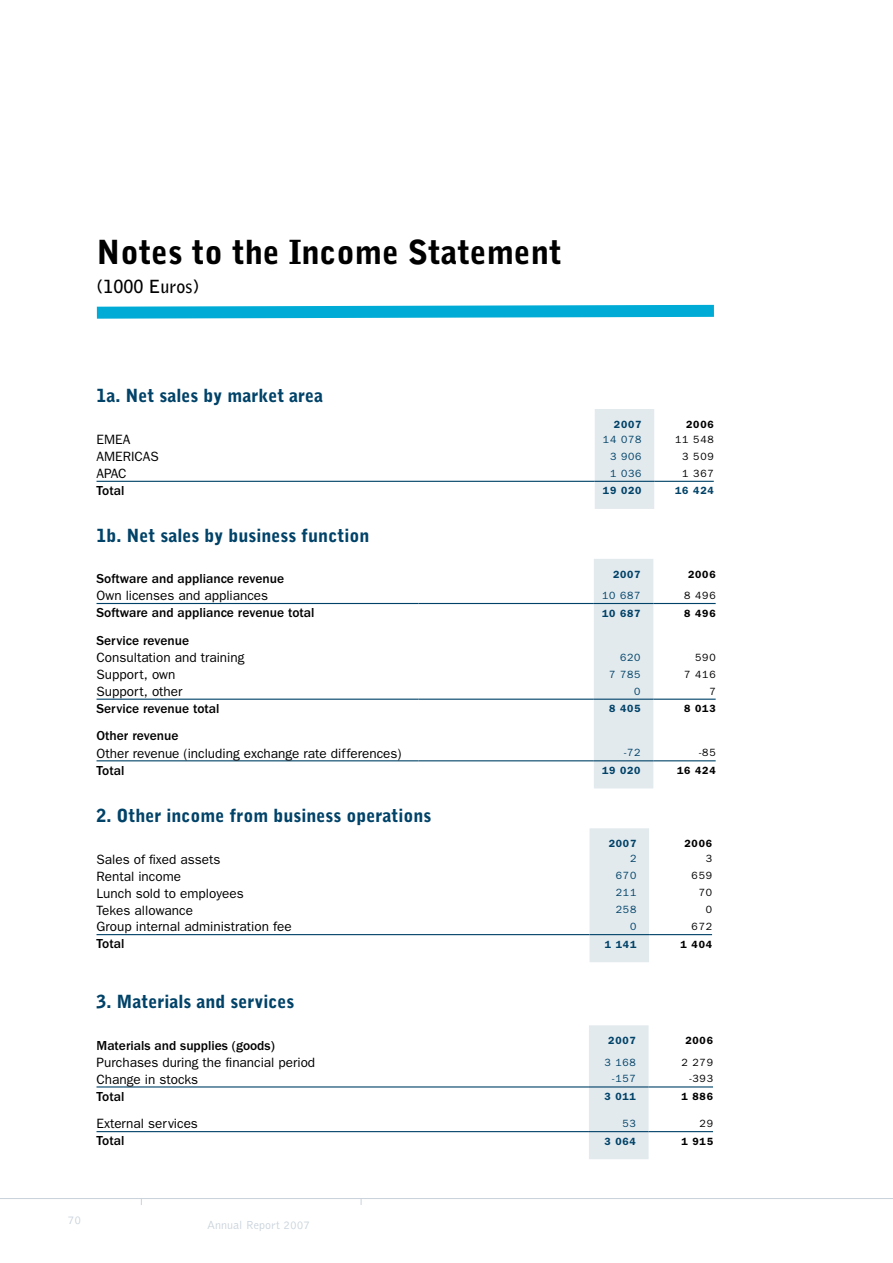
<style>
.page{position:relative;width:893px;height:1263px;background:#fff}
.page>*{position:absolute;margin:0;border:0;box-sizing:border-box;transform-origin:0 0}
.t1{font:900 33px "Bell Gothic";color:#000}
.t2{font:900 18px "Bell Gothic";color:#004268}
.t3{font:700 18px "Bell Gothic";color:#000}
.t4{font:13.5px "Franklin Gothic";color:#000}
.t5{font:500 13.5px "Franklin Gothic";color:#000}
.t6{font:300 12px "Bell Gothic";color:#c8d2db}
.t7{font:600 10.5px "Franklin Gothic";letter-spacing:.075em;color:#004268}
.t8{font:10.5px "Franklin Gothic";letter-spacing:.075em;color:#004268}
.t9{font:10.5px "Franklin Gothic";letter-spacing:.075em;color:#000}
.t10{font:600 10.5px "Franklin Gothic";letter-spacing:.075em;color:#000}
</style>
<div class="page">
<hr style="left:0;top:1198px;width:893px;height:1px;background:#c8d2db">
<div style="left:595px;top:409px;width:59px;height:100px;background:#e3eaee"></div>
<hr style="left:97px;top:481px;width:498px;height:1px;background:#004268">
<hr style="left:595px;top:481px;width:59px;height:1px;background:#004268">
<hr style="left:654px;top:481px;width:60px;height:1px;background:#004268">
<div style="left:594px;top:559px;width:59px;height:229px;background:#e3eaee"></div>
<hr style="left:97px;top:603px;width:322px;height:1px;background:#004268">
<hr style="left:419px;top:603px;width:175px;height:1px;background:#004268">
<hr style="left:594px;top:603px;width:59px;height:1px;background:#004268">
<hr style="left:653px;top:603px;width:63px;height:1px;background:#004268">
<hr style="left:97px;top:699px;width:322px;height:1px;background:#004268">
<hr style="left:419px;top:699px;width:175px;height:1px;background:#004268">
<hr style="left:594px;top:699px;width:59px;height:1px;background:#004268">
<hr style="left:653px;top:699px;width:63px;height:1px;background:#004268">
<hr style="left:97px;top:760px;width:322px;height:1px;background:#004268">
<hr style="left:419px;top:760px;width:175px;height:1px;background:#004268">
<hr style="left:594px;top:760px;width:59px;height:1px;background:#004268">
<hr style="left:653px;top:760px;width:63px;height:1px;background:#004268">
<div style="left:589px;top:828px;width:60px;height:134px;background:#e3eaee"></div>
<hr style="left:97px;top:934px;width:492px;height:1px;background:#004268">
<hr style="left:589px;top:934px;width:60px;height:1px;background:#004268">
<hr style="left:649px;top:934px;width:63px;height:1px;background:#004268">
<div style="left:589px;top:1025px;width:60px;height:134px;background:#e3eaee"></div>
<hr style="left:97px;top:1086px;width:492px;height:1px;background:#004268">
<hr style="left:589px;top:1086px;width:60px;height:1px;background:#004268">
<hr style="left:649px;top:1086px;width:64px;height:1px;background:#004268">
<hr style="left:97px;top:1131px;width:492px;height:1px;background:#004268">
<hr style="left:589px;top:1131px;width:60px;height:1px;background:#004268">
<hr style="left:649px;top:1131px;width:64px;height:1px;background:#004268">
<svg style="left:96px;top:304px;width:618px;height:15px;background:#33bcde"></svg>
<h1 class="t1" style="left:97px;top:233px;width:467px">Notes to the Income Statement</h1>
<h2 class="t3" style="left:97px;top:276px;width:104px">(1000 Euros)</h2>
<h2 class="t2" style="left:97px;top:385px;width:228px">1a. Net sales by market area</h2>
<p class="t7" style="left:614px;top:418px;width:29px">2007</p>
<p class="t10" style="left:686px;top:418px;width:29px">2006</p>
<p class="t4" style="left:97px;top:432px;width:35px">EMEA</p>
<p class="t8" style="left:603px;top:433px;width:40px">14 078</p>
<p class="t9" style="left:675px;top:433px;width:40px">11 548</p>
<p class="t4" style="left:97px;top:449px;width:64px">AMERICAS</p>
<p class="t8" style="left:610px;top:450px;width:33px">3 906</p>
<p class="t9" style="left:682px;top:450px;width:33px">3 509</p>
<p class="t4" style="left:97px;top:466px;width:32px">APAC</p>
<p class="t8" style="left:610px;top:467px;width:33px">1 036</p>
<p class="t9" style="left:682px;top:467px;width:33px">1 367</p>
<p class="t5" style="left:97px;top:483px;width:29px">Total</p>
<p class="t7" style="left:603px;top:484px;width:40px">19 020</p>
<p class="t7" style="left:675px;top:484px;width:40px">16 424</p>
<h2 class="t2" style="left:97px;top:525px;width:274px">1b. Net sales by business function</h2>
<p class="t5" style="left:97px;top:571px;width:189px">Software and appliance revenue</p>
<p class="t7" style="left:613px;top:568px;width:29px">2007</p>
<p class="t10" style="left:688px;top:568px;width:29px">2006</p>
<p class="t4" style="left:97px;top:588px;width:173px">Own licenses and appliances</p>
<p class="t8" style="left:602px;top:590px;width:40px">10 687</p>
<p class="t9" style="left:684px;top:590px;width:33px">8 496</p>
<p class="t5" style="left:97px;top:605px;width:219px">Software and appliance revenue total</p>
<p class="t7" style="left:602px;top:607px;width:40px">10 687</p>
<p class="t10" style="left:684px;top:607px;width:33px">8 496</p>
<p class="t5" style="left:97px;top:633px;width:94px">Service revenue</p>
<p class="t4" style="left:97px;top:650px;width:149px">Consultation and training</p>
<p class="t8" style="left:620px;top:651px;width:22px">620</p>
<p class="t9" style="left:695px;top:651px;width:22px">590</p>
<p class="t4" style="left:97px;top:667px;width:80px">Support, own</p>
<p class="t8" style="left:609px;top:668px;width:33px">7 785</p>
<p class="t9" style="left:684px;top:668px;width:33px">7 416</p>
<p class="t4" style="left:97px;top:683px;width:87px">Support, other</p>
<p class="t8" style="left:634px;top:685px;width:8px">0</p>
<p class="t9" style="left:709px;top:685px;width:8px">7</p>
<p class="t5" style="left:97px;top:701px;width:124px">Service revenue total</p>
<p class="t7" style="left:609px;top:702px;width:33px">8 405</p>
<p class="t10" style="left:684px;top:702px;width:33px">8 013</p>
<p class="t5" style="left:97px;top:728px;width:83px">Other revenue</p>
<p class="t4" style="left:97px;top:745px;width:307px">Other revenue (including exchange rate differences)</p>
<p class="t8" style="left:624px;top:747px;width:18px">-72</p>
<p class="t9" style="left:699px;top:747px;width:18px">-85</p>
<p class="t5" style="left:97px;top:763px;width:29px">Total</p>
<p class="t7" style="left:602px;top:764px;width:40px">19 020</p>
<p class="t10" style="left:677px;top:764px;width:40px">16 424</p>
<h2 class="t2" style="left:97px;top:805px;width:336px">2. Other income from business operations</h2>
<p class="t7" style="left:609px;top:838px;width:29px">2007</p>
<p class="t10" style="left:684px;top:838px;width:29px">2006</p>
<p class="t4" style="left:97px;top:851px;width:125px">Sales of fixed assets</p>
<p class="t8" style="left:630px;top:853px;width:8px">2</p>
<p class="t9" style="left:706px;top:853px;width:8px">3</p>
<p class="t4" style="left:97px;top:868px;width:86px">Rental income</p>
<p class="t8" style="left:616px;top:870px;width:22px">670</p>
<p class="t9" style="left:692px;top:870px;width:22px">659</p>
<p class="t4" style="left:97px;top:885px;width:149px">Lunch sold to employees</p>
<p class="t8" style="left:616px;top:887px;width:22px">211</p>
<p class="t9" style="left:699px;top:887px;width:15px">70</p>
<p class="t4" style="left:97px;top:902px;width:98px">Tekes allowance</p>
<p class="t8" style="left:616px;top:904px;width:22px">258</p>
<p class="t9" style="left:706px;top:904px;width:8px">0</p>
<p class="t4" style="left:97px;top:919px;width:197px">Group internal administration fee</p>
<p class="t8" style="left:630px;top:920px;width:8px">0</p>
<p class="t9" style="left:692px;top:920px;width:22px">672</p>
<p class="t5" style="left:97px;top:936px;width:29px">Total</p>
<p class="t7" style="left:605px;top:938px;width:33px">1 141</p>
<p class="t10" style="left:680px;top:938px;width:33px">1 404</p>
<h2 class="t2" style="left:97px;top:991px;width:199px">3. Materials and services</h2>
<p class="t5" style="left:97px;top:1037px;width:180px">Materials and supplies (goods)</p>
<p class="t7" style="left:608px;top:1034px;width:29px">2007</p>
<p class="t10" style="left:685px;top:1034px;width:29px">2006</p>
<p class="t4" style="left:97px;top:1054px;width:220px">Purchases during the financial period</p>
<p class="t8" style="left:604px;top:1056px;width:33px">3 168</p>
<p class="t9" style="left:681px;top:1056px;width:33px">2 279</p>
<p class="t4" style="left:97px;top:1071px;width:103px">Change in stocks</p>
<p class="t8" style="left:612px;top:1073px;width:25px">-157</p>
<p class="t9" style="left:689px;top:1073px;width:25px">-393</p>
<p class="t5" style="left:97px;top:1089px;width:29px">Total</p>
<p class="t7" style="left:604px;top:1090px;width:33px">3 011</p>
<p class="t10" style="left:681px;top:1090px;width:33px">1 886</p>
<p class="t4" style="left:97px;top:1116px;width:103px">External services</p>
<p class="t8" style="left:622px;top:1117px;width:15px">53</p>
<p class="t9" style="left:700px;top:1117px;width:15px">29</p>
<p class="t5" style="left:97px;top:1133px;width:29px">Total</p>
<p class="t7" style="left:604px;top:1135px;width:33px">3 064</p>
<p class="t10" style="left:681px;top:1135px;width:33px">1 915</p>
<p class="t6" style="left:68px;top:1214px;width:15px">70</p>
<p class="t6" style="left:207px;top:1219px;width:104px">Annual Report 2007</p>
</div>
